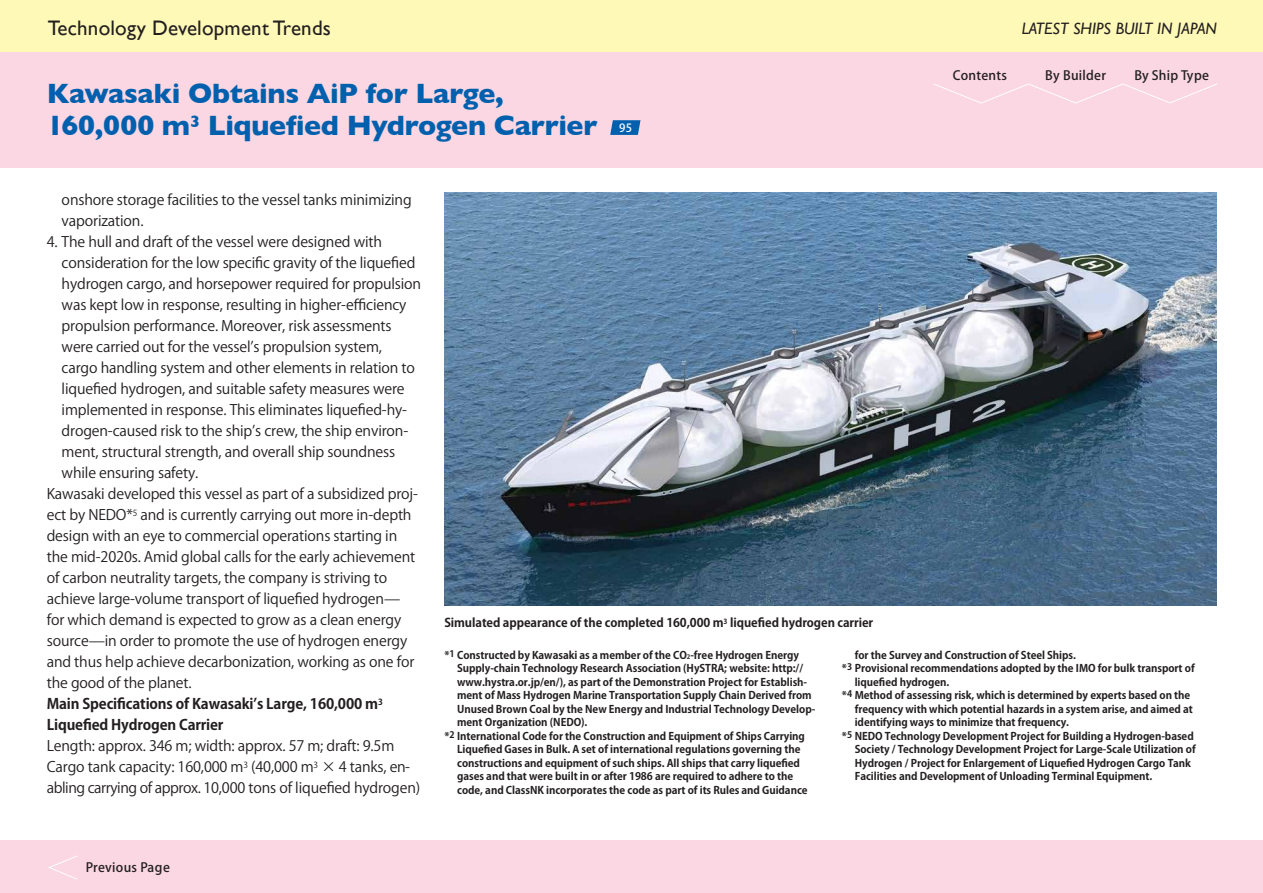
<style>
.page{position:relative;width:1263px;height:893px;background:#fff}
.page>*{position:absolute;margin:0;border:0;box-sizing:border-box;transform-origin:0 0}
.船名-小{font:700 28.5px/31.5px "Gill Sans";letter-spacing:-.015em;color:#0160ae}
.Page_title{font:21px "Gill Sans";letter-spacing:.01em;color:#231f20}
.船名-小-2{font:700 16.65px "Gill Sans";color:#0160ae}
.Latest{font:italic 16.5px "Gill Sans";color:#231f20}
.Features_の後ろ_本文{font:14.4px/21px "Koz Go Pr 6 N";letter-spacing:-.01em;color:#231f20}
.Features_本文{font:14.4px/21px "Koz Go Pr 6 N";letter-spacing:-.01em;color:#231f20}
.Features_本文-2{font:700 14.4px/21px "Koz Go Pr 6 N";letter-spacing:-.01em;color:#231f20}
.t1{font:500 12.75px "Koz Go Pr 6 N";letter-spacing:.02em;color:#231f20}
.キャプション{font:700 12px "Koz Go Pr 6 N";letter-spacing:-.005em;color:#231f20}
.Ship_namber{font:500 11.25px "Koz Go Pr 6 N";color:#fff}
.キャプション-2{font:700 10.5px/13.5px "Koz Go Pr 6 N";letter-spacing:-.005em;color:#231f20}
.キャプション-3{font:700 9px "Koz Go Pr 6 N";color:#231f20}
.Features_本文-3{font:8.4px "Koz Go Pr 6 N";color:#231f20}
.Features_本文-4{font:700 8.4px "Koz Go Pr 6 N";color:#231f20}
.キャプション-4{font:700 7.05px "Koz Go Pr 6 N";color:#231f20}
.キャプション-5{font:700 6.15px "Koz Go Pr 6 N";color:#231f20}
.s1{font-size:14.4px}
.s2{font-size:10.5px}
</style>
<div class="page">
<div style="left:1px;top:51px;width:1262px;height:117px;background:#fad7e2"></div>
<div style="left:0;top:0;width:1263px;height:51px;background:#fff9b8"></div>
<div style="left:0;top:840px;width:1263px;height:53px;background:#fad7e2"></div>
<svg style="left:48px;top:855px;width:29px;height:25px"></svg>
<svg style="left:610px;top:120px;width:30px;height:15px"></svg>
<svg style="left:934px;top:83px;width:283px;height:21px"></svg>
<img style="left:444px;top:192px;width:772px;height:414px">
<p class="Page_title" style="left:48px;top:15px;width:285px">Technology Development Trends</p>
<p class="船名-小" style="left:208px;top:77px;width:391px;text-indent:-161px">Kawasaki Obtains AiP for Large,<br>Liquefied Hydrogen Carrier</p>
<p class="船名-小" style="left:47px;top:109px;width:145px">160,000 m</p>
<p class="船名-小-2" style="left:190px;top:108px;width:11px">3</p>
<p class="Features_の後ろ_本文" style="left:62px;top:190px;width:351px">onshore storage facilities to the vessel tanks minimizing vaporization.</p>
<p class="Features_の後ろ_本文" style="left:62px;top:232px;width:361px;text-indent:-15px">4. The hull and draft of the vessel were designed with consideration for the low specific gravity of the liquefied hydrogen cargo, and horsepower required for propulsion was kept low in response, resulting in higher-efficiency propulsion performance. Moreover, risk assessments were carried out for the vessel s’ propulsion system, cargo handling system and other elements in relation to liquefied hydrogen, and suitable safety measures were</p>
<p class="Features_の後ろ_本文" style="left:62px;top:400px;width:347px">implemented in response. This eliminates liquefied-hy-</p>
<p class="Features_の後ろ_本文" style="left:62px;top:421px;width:348px">drogen-caused risk to the ship s’ crew, the ship environ-</p>
<p class="Features_の後ろ_本文" style="left:62px;top:442px;width:335px">ment, structural strength, and overall ship soundness</p>
<p class="Ship_namber" style="left:619px;top:122px;width:14px">95</p>
<p class="t1" style="left:953px;top:69px;width:56px">Contents</p>
<p class="Latest" style="left:1022px;top:19px;width:197px">LATEST SHIPS BUILT IN JAPAN</p>
<p class="t1" style="left:1045px;top:69px;width:62px">By Builder</p>
<p class="t1" style="left:1134px;top:69px;width:76px">By Ship Type</p>
<p class="Features_の後ろ_本文" style="left:62px;top:463px;width:138px">while ensuring safety.</p>
<p class="Features_本文" style="left:141px;top:505px;width:273px">and is currently carrying out more in-depth</p>
<p class="Features_本文" style="left:47px;top:484px;width:373px">Kawasaki developed this vessel as part of a subsidized proj-</p>
<p class="Features_本文" style="left:47px;top:526px;width:370px">design with an eye to commercial operations starting in the mid-2020 .s Amid global calls for the early achievement of carbon neutrality targets, the company is striving to achieve large-volume transport of liquefied hydrogen— for which demand is expected to grow as a clean energy source—in order to promote the use of hydrogen energy and thus help achieve decarbonization, working as one for the good of the planet.</p>
<p class="Features_本文-4" style="left:378px;top:697px;width:6px">3</p>
<p class="Features_本文" style="left:47px;top:505px;width:81px">ect by NEDO</p>
<p class="Features_本文-3" style="left:126px;top:508px;width:13px">5<span class="s1">*</span></p>
<p class="Features_本文-2" style="left:47px;top:694px;width:333px">Main Specifications of Kawasaki s’ Large, 160,000 m<br>Liquefied Hydrogen Carrier</p>
<p class="Features_本文" style="left:47px;top:736px;width:349px">Length: approx. 346 m; width: approx. 57 m; draft: 9.5m</p>
<p class="Features_本文" style="left:47px;top:778px;width:375px">abling carrying of approx. 10,000 tons of liquefied hydrogen(</p>
<p class="Features_本文" style="left:47px;top:757px;width:268px">Cargo tank capacity: 160,000 m (<sup>3</sup> 40,000 m</p>
<p class="Features_本文" style="left:321px;top:757px;width:90px">× 4 tanks, en-</p>
<p class="Features_本文-3" style="left:314px;top:760px;width:6px">3</p>
<p class="キャプション" style="left:444px;top:616px;width:281px">Simulated appearance of the completed 160,000 m</p>
<p class="キャプション" style="left:730px;top:616px;width:145px">liquefied hydrogen carrier</p>
<p class="キャプション-4" style="left:724px;top:618px;width:6px">3</p>
<p class="キャプション-3" style="left:444px;top:648px;width:12px">1<span class="s2">*</span></p>
<p class="キャプション-2" style="left:457px;top:648px;width:231px">Constructed by Kawasaki as a member of the CO</p>
<p class="キャプション-2" style="left:694px;top:648px;width:107px">free Hydrogen Energy</p>
<p class="キャプション-5" style="left:687px;top:653px;width:9px">2<span class="s2">-</span></p>
<p class="キャプション-2" style="left:457px;top:662px;width:347px">Supply-chain Technology Research Association (HySTRA; website: http://</p>
<p class="キャプション-2" style="left:457px;top:689px;width:356px">ment of Mass Hydrogen Marine Transportation Supply Chain Derived from</p>
<p class="キャプション-2" style="left:457px;top:675px;width:352px">www.hystra.or j p. /en ,)/ as part of the Demonstration Project for Establish-</p>
<p class="キャプション-2" style="left:457px;top:716px;width:132px">ment Organization (NEDO .(</p>
<p class="キャプション-2" style="left:457px;top:702px;width:360px">Unused Brown Coal by the New Energy and Industrial Technology Develop-</p>
<p class="キャプション-2" style="left:457px;top:729px;width:349px">International Code for the Construction and Equipment of Ships Carrying</p>
<p class="キャプション-3" style="left:444px;top:729px;width:12px">2<span class="s2">*</span></p>
<p class="キャプション-2" style="left:457px;top:743px;width:352px">Liquefied Gases in Bulk A. set of international regulations governing the constructions and equipment of such ships. All ships that carry liquefied gases and that were built in or after 1986 are required to adhere to the code, and ClassNK incorporates the code as part of its Rules and Guidance</p>
<p class="キャプション-2" style="left:855px;top:648px;width:223px">for the Survey and Construction of Steel Ships.</p>
<p class="キャプション-2" style="left:855px;top:662px;width:341px">Provisional recommendations adopted by the IMO for bulk transport of</p>
<p class="キャプション-3" style="left:842px;top:662px;width:12px">3<span class="s2">*</span></p>
<p class="キャプション-2" style="left:855px;top:675px;width:96px">liquefied hydrogen.</p>
<p class="キャプション-2" style="left:855px;top:689px;width:337px">Method of assessing risk, which is determined by experts based on the</p>
<p class="キャプション-3" style="left:842px;top:689px;width:12px">4<span class="s2">*</span></p>
<p class="キャプション-2" style="left:855px;top:702px;width:339px">frequency with which potential hazards in a system arise, and aimed at identifying ways to minimize that frequency.</p>
<p class="キャプション-2" style="left:855px;top:729px;width:341px">NEDO Technology Development Project for Building a Hydrogen-based</p>
<p class="キャプション-3" style="left:842px;top:729px;width:12px">5<span class="s2">*</span></p>
<p class="キャプション-2" style="left:855px;top:743px;width:342px">Society / Technology Development Project for Large-Scale Utilization of<br>Hydrogen / Project for Enlargement of Liquefied Hydrogen Cargo Tank<br>Facilities and Development of Unloading Terminal Equipment.</p>
<p class="t1" style="left:86px;top:860px;width:86px">Previous Page</p>
</div>
